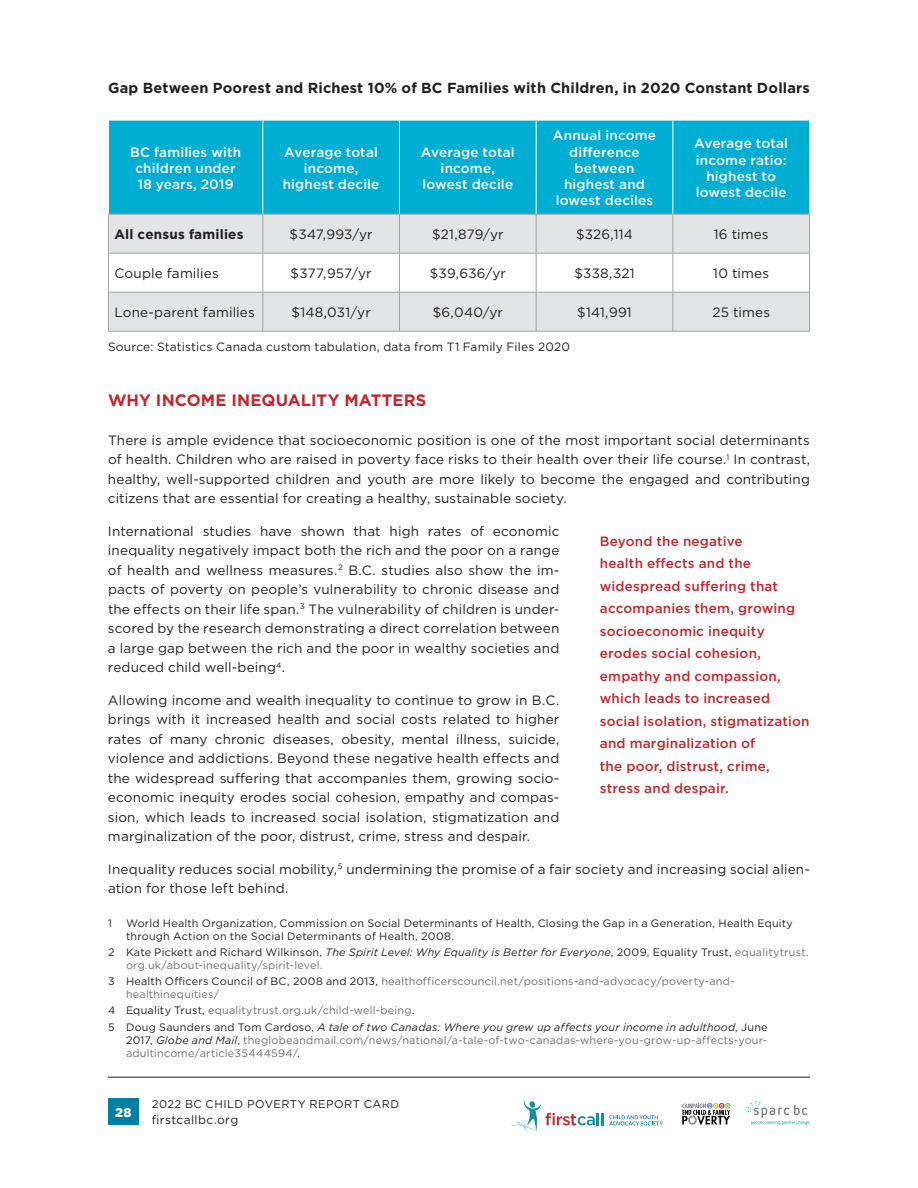
<style>
.page{position:relative;width:918px;height:1188px;background:#fff}
.page>*{position:absolute;margin:0;border:0;box-sizing:border-box;transform-origin:0 0}
.t1{font:700 16.5px "Gotham";letter-spacing:.005em;color:#c1282d}
.t2{font:700 14.55px "Gotham";letter-spacing:.01em;color:#231f20}
.t3{font:13.5px/19.5px "Gotham";letter-spacing:.01em;color:#231f20;text-align:justify}
.t4{font:500 13.5px/22.5px "Gotham";letter-spacing:.01em;color:#c1282d}
.t5{font:500 13.5px/16.2px "Gotham";letter-spacing:.01em;color:#fff;text-align:center}
.t6{font:700 13.5px "Gotham";letter-spacing:.01em;color:#231f20}
.t7{font:900 12.75px "Gotham";color:#fff}
.t8{font:12px "Gotham";letter-spacing:.015em;color:#231f20}
.t9{font:11.25px "Gotham";letter-spacing:.04em;color:#231f20}
.t10{font:10.8px/12.9px "Gotham";letter-spacing:.02em;color:#231f20}
.t11{font:10.8px/12.9px "Gotham";letter-spacing:.02em;color:#6d6f71}
.t12{font:italic 10.8px/16.2px "Gotham";letter-spacing:.02em;color:#231f20}
.s1{font-style:italic}
.s2{color:#6d6f71}
.s3{color:#231f20}
.s4{font-style:normal}
.s5{font-style:normal;color:#6d6f71}
.s6{font-style:italic;color:#231f20}
</style>
<div class="page">
<div style="left:108px;top:1098px;width:31px;height:27px;background:#007fa4"></div>
<hr style="left:108px;top:1077px;width:702px;height:1px;background:#231f20">
<svg style="left:748px;top:1101px;width:62px;height:24px"></svg>
<svg style="left:682px;top:1103px;width:48px;height:22px"></svg>
<svg style="left:511px;top:1100px;width:152px;height:32px"></svg>
<div style="left:109px;top:121px;width:700px;height:93px;background:#00add3"></div>
<svg style="left:109px;top:215px;width:700px;height:116px;fill:#e3e4e5"></svg>
<hr style="left:108px;top:253px;width:1px;height:39px;background:#9fa1a4">
<hr style="left:262px;top:253px;width:1px;height:39px;background:#9fa1a4">
<hr style="left:399px;top:253px;width:1px;height:39px;background:#9fa1a4">
<hr style="left:536px;top:253px;width:1px;height:39px;background:#9fa1a4">
<hr style="left:673px;top:253px;width:1px;height:39px;background:#9fa1a4">
<hr style="left:809px;top:253px;width:1px;height:39px;background:#9fa1a4">
<hr style="left:262px;top:121px;width:1px;height:93px;background:#fff">
<hr style="left:399px;top:121px;width:1px;height:93px;background:#fff">
<hr style="left:536px;top:121px;width:1px;height:93px;background:#fff">
<hr style="left:672px;top:121px;width:1px;height:93px;background:#fff">
<hr style="left:108px;top:214px;width:155px;height:1px;background:#9fa1a4">
<hr style="left:108px;top:214px;width:1px;height:39px;background:#9fa1a4">
<hr style="left:108px;top:253px;width:155px;height:1px;background:#9fa1a4">
<hr style="left:263px;top:214px;width:136px;height:1px;background:#9fa1a4">
<hr style="left:262px;top:214px;width:1px;height:39px;background:#9fa1a4">
<hr style="left:263px;top:253px;width:136px;height:1px;background:#9fa1a4">
<hr style="left:399px;top:214px;width:137px;height:1px;background:#9fa1a4">
<hr style="left:399px;top:214px;width:1px;height:39px;background:#9fa1a4">
<hr style="left:399px;top:253px;width:137px;height:1px;background:#9fa1a4">
<hr style="left:536px;top:214px;width:137px;height:1px;background:#9fa1a4">
<hr style="left:536px;top:214px;width:1px;height:39px;background:#9fa1a4">
<hr style="left:536px;top:253px;width:137px;height:1px;background:#9fa1a4">
<hr style="left:673px;top:214px;width:137px;height:1px;background:#9fa1a4">
<hr style="left:673px;top:214px;width:1px;height:39px;background:#9fa1a4">
<hr style="left:809px;top:214px;width:1px;height:39px;background:#9fa1a4">
<hr style="left:673px;top:253px;width:137px;height:1px;background:#9fa1a4">
<hr style="left:108px;top:292px;width:155px;height:1px;background:#9fa1a4">
<hr style="left:108px;top:292px;width:1px;height:39px;background:#9fa1a4">
<hr style="left:108px;top:331px;width:155px;height:1px;background:#9fa1a4">
<hr style="left:263px;top:292px;width:136px;height:1px;background:#9fa1a4">
<hr style="left:262px;top:292px;width:1px;height:39px;background:#9fa1a4">
<hr style="left:263px;top:331px;width:136px;height:1px;background:#9fa1a4">
<hr style="left:399px;top:292px;width:137px;height:1px;background:#9fa1a4">
<hr style="left:399px;top:292px;width:1px;height:39px;background:#9fa1a4">
<hr style="left:399px;top:331px;width:137px;height:1px;background:#9fa1a4">
<hr style="left:536px;top:292px;width:137px;height:1px;background:#9fa1a4">
<hr style="left:536px;top:292px;width:1px;height:39px;background:#9fa1a4">
<hr style="left:536px;top:331px;width:137px;height:1px;background:#9fa1a4">
<hr style="left:673px;top:292px;width:137px;height:1px;background:#9fa1a4">
<hr style="left:673px;top:292px;width:1px;height:39px;background:#9fa1a4">
<hr style="left:809px;top:292px;width:1px;height:39px;background:#9fa1a4">
<hr style="left:673px;top:331px;width:137px;height:1px;background:#9fa1a4">
<p class="t2" style="left:108px;top:78px;width:703px">Gap Between Poorest and Richest 10% of BC Families with Children, in 2020 Constant Dollars</p>
<p class="t5" style="left:130px;top:144px;width:113px">BC families with children under<br>18 years, 2019</p>
<p class="t5" style="left:283px;top:144px;width:98px">Average total income, highest decile</p>
<p class="t5" style="left:421px;top:144px;width:95px">Average total income, lowest decile</p>
<p class="t5" style="left:553px;top:127px;width:105px">Annual income difference between highest and lowest deciles</p>
<p class="t5" style="left:694px;top:135px;width:95px">Average total income ratio: highest to lowest decile</p>
<p class="t6" style="left:114px;top:225px;width:131px">All census families</p>
<p class="t3" style="left:290px;top:224px;width:85px">$347,993/yr</p>
<p class="t3" style="left:432px;top:224px;width:73px">$21,879/yr</p>
<p class="t3" style="left:576px;top:224px;width:58px">$326,114</p>
<p class="t3" style="left:714px;top:224px;width:56px">16 times</p>
<p class="t3" style="left:114px;top:263px;width:106px">Couple families</p>
<p class="t3" style="left:291px;top:263px;width:83px">$377,957/yr</p>
<p class="t3" style="left:430px;top:263px;width:78px">$39,636/yr</p>
<p class="t3" style="left:574px;top:263px;width:62px">$338,321</p>
<p class="t3" style="left:713px;top:263px;width:57px">10 times</p>
<p class="t3" style="left:114px;top:302px;width:142px">Lone-parent families</p>
<p class="t3" style="left:292px;top:302px;width:81px">$148,031/yr</p>
<p class="t3" style="left:433px;top:302px;width:72px">$6,040/yr</p>
<p class="t3" style="left:577px;top:302px;width:56px">$141,991</p>
<p class="t3" style="left:712px;top:302px;width:59px">25 times</p>
<p class="t8" style="left:108px;top:339px;width:464px">Source: Statistics Canada custom tabulation, data from T1 Family Files 2020</p>
<p class="t1" style="left:108px;top:390px;width:320px">WHY INCOME INEQUALITY MATTERS</p>
<p class="t3" style="left:108px;top:430px;width:703px">There is ample evidence that socioeconomic position is one of the most important social determinants of health. Children who are raised in poverty face risks to their health over their life course.<sup>1</sup> In contrast, healthy, well-supported children and youth are more likely to become the engaged and contributing citizens that are essential for creating a healthy, sustainable society.</p>
<p class="t3" style="left:108px;top:521px;width:453px">International studies have shown that high rates of economic inequality negatively impact both the rich and the poor on a range of health and wellness measures.<sup>2</sup> B.C. studies also show the im&shy;pacts of poverty on people’s vulnerability to chronic disease and the effects on their life span.<sup>3</sup> The vulnerability of children is under&shy;scored by the research demonstrating a direct correlation between a large gap between the rich and the poor in wealthy societies and reduced child well-being<sup>4</sup>.</p>
<p class="t3" style="left:108px;top:690px;width:453px">Allowing income and wealth inequality to continue to grow in B.C. brings with it increased health and social costs related to higher rates of many chronic diseases, obesity, mental illness, suicide, violence and addictions. Beyond these negative health effects and the widespread suffering that accompanies them, growing socio&shy;economic inequity erodes social cohesion, empathy and compas&shy;sion, which leads to increased social isolation, stigmatization and marginalization of the poor, distrust, crime, stress and despair.</p>
<p class="t3" style="left:108px;top:859px;width:704px">Inequality reduces social mobility,<sup>5</sup> undermining the promise of a fair society and increasing social alien&shy;ation for those left behind.</p>
<p class="t10" style="left:108px;top:916px;width:5px">1</p>
<p class="t10" style="left:126px;top:916px;width:669px">World Health Organization, Commission on Social Determinants of Health, Closing the Gap in a Generation, Health Equity through Action on the Social Determinants of Health, 2008.</p>
<p class="t10" style="left:126px;top:946px;width:684px;text-indent:-18px">2 Kate Pickett and Richard Wilkinson, <span class="s1">The Spirit Level: Why Equality is Better for Everyone</span>, 2009, Equality Trust, <span class="s2">equalitytrust. org.uk/about-inequality/spirit-level.</span></p>
<p class="t11" style="left:126px;top:975px;width:610px;text-indent:-18px"><span class="s3">3 Health Officers Council of BC, 2008 and 2013,</span> healthofficerscouncil.net/positions-and-advocacy/poverty-and&shy;healthinequities/</p>
<p class="t12" style="left:108px;top:1002px;width:661px"><span class="s4">4 Equality Trust,</span> <span class="s5">equalitytrust.org.uk/child-well-being</span><span class="s4">.<br>5 Doug Saunders and Tom Cardoso,</span> A tale of two Canadas: Where you grew up affects your income in adulthood<span class="s4">, June</span></p>
<p class="t11" style="left:126px;top:1033px;width:643px"><span class="s3">2017,</span> <span class="s6">Globe and Mail</span><span class="s3">,</span> theglobeandmail.com/news/national/a-tale-of-two-canadas-where-you-grow-up-affects-your&shy;adultincome/article35444594/<span class="s3">.</span></p>
<p class="t4" style="left:600px;top:529px;width:211px">Beyond the negative<br>health effects and the widespread suffering that accompanies them, growing socioeconomic inequity erodes social cohesion, empathy and compassion, which leads to increased social isolation, stigmatization and marginalization of<br>the poor, distrust, crime, stress and despair.</p>
<p class="t7" style="left:115px;top:1103px;width:18px">28</p>
<p class="t9" style="left:152px;top:1096px;width:249px">2022 BC CHILD POVERTY REPORT CARD</p>
<p class="t8" style="left:152px;top:1112px;width:88px">firstcallbc.org</p>
</div>
